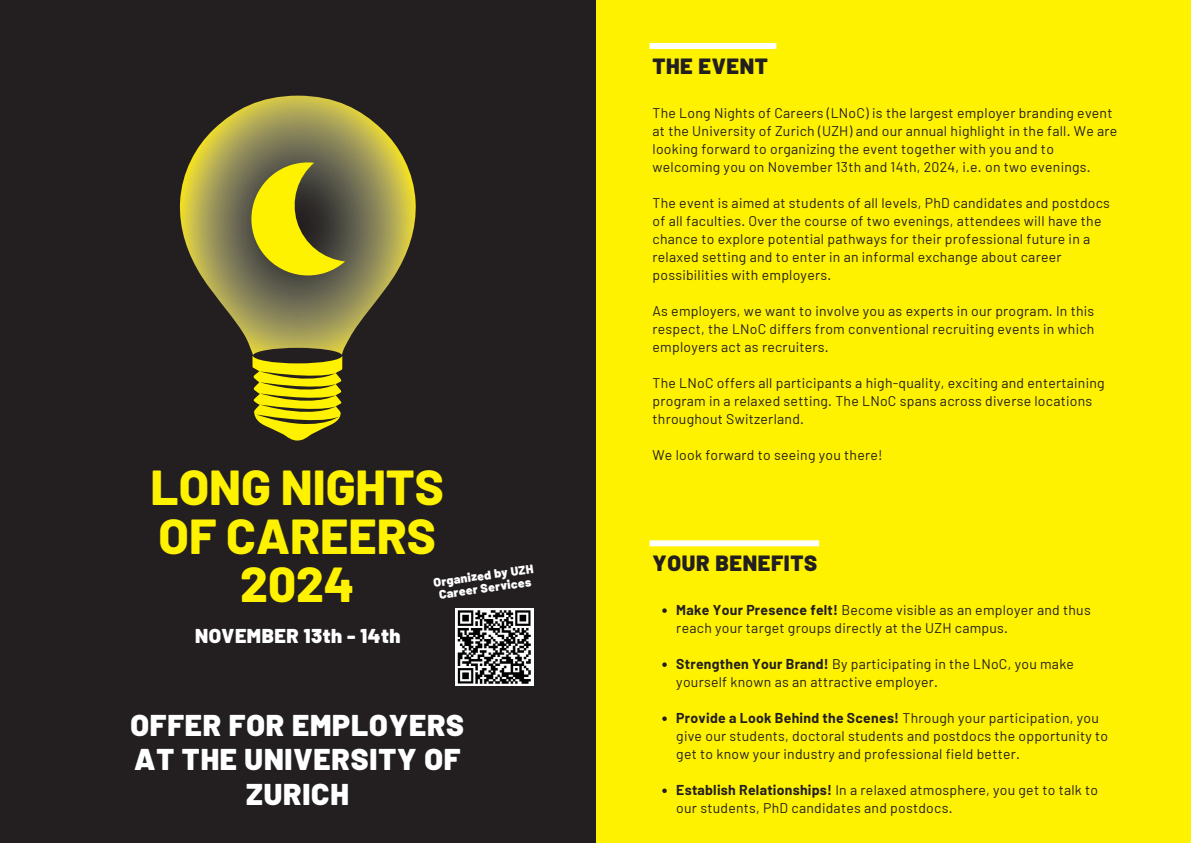
<style>
.page{position:relative;width:1191px;height:843px;background:#fff}
.page>*{position:absolute;margin:0;border:0;box-sizing:border-box;transform-origin:0 0}
.t1{font:800 49px/48.8px "Barlow";color:#fff200;text-align:center}
.t2{font:900 30px/34.5px "Barlow";letter-spacing:.03em;color:#fff;text-align:center}
.t3{font:900 22px "Barlow";letter-spacing:.03em;color:#231f20}
.t4{font:900 20px "Barlow";letter-spacing:.025em;color:#fff}
.t5{font:14px/18px "Barlow";letter-spacing:.02em;color:#231f20}
.t6{font:900 12.2px/12.7px "Barlow";color:#fff;text-align:center}
.s1{font-weight:700}
</style>
<div class="page">
<div style="left:0;top:0;width:595px;height:842px;background:#231f20"></div>
<img style="left:180px;top:96px;width:235px;height:259px">
<svg style="left:251px;top:162px;width:94px;height:114px;background:#9d9620"></svg>
<svg style="left:252px;top:356px;width:90px;height:84px"></svg>
<div style="left:595px;top:0;width:595px;height:842px;background:#fff200"></div>
<div style="left:649px;top:43px;width:127px;height:6px;background:#fff"></div>
<div style="left:649px;top:540px;width:170px;height:6px;background:#fff"></div>
<img style="left:456px;top:608px;width:78px;height:77px">
<svg style="left:662px;top:608px;width:4px;height:4px"></svg>
<svg style="left:662px;top:662px;width:4px;height:4px"></svg>
<svg style="left:662px;top:716px;width:4px;height:4px"></svg>
<svg style="left:662px;top:788px;width:4px;height:4px"></svg>
<p class="t1" style="left:151px;top:460px;width:295px">LONG NIGHTS<br>OF CAREERS<br>2024</p>
<h2 class="t6" style="left:432px;top:575px;width:102px;rotate:-8deg">Organized by UZH<br>Career Services</h2>
<h4 class="t4" style="left:195px;top:622px;width:207px">NOVEMBER 13th - 14th</h4>
<p class="t2" style="left:130px;top:706px;width:335px">OFFER FOR EMPLOYERS<br>AT THE UNIVERSITY OF<br>ZURICH</p>
<p class="t3" style="left:652px;top:52px;width:117px">THE EVENT</p>
<h3 class="t5" style="left:652px;top:103px;width:466px">The Long Nights of Careers (LNoC) is the largest employer branding event at the University of Zurich (UZH) and our annual highlight in the fall. We are looking forward to organizing the event together with you and to welcoming you on November 13th and 14th, 2024, i.e. on two evenings.</h3>
<h5 class="t5" style="left:652px;top:193px;width:459px">The event is aimed at students of all levels, PhD candidates and postdocs of all faculties. Over the course of two evenings, attendees will have the chance to explore potential pathways for their professional future in a relaxed setting and to enter in an informal exchange about career possibilities with employers.</h5>
<h5 class="t5" style="left:652px;top:301px;width:443px;text-align:justify">As employers, we want to involve you as experts in our program. In this respect, the LNoC differs from conventional recruiting events in which employers act as recruiters.</h5>
<h5 class="t5" style="left:652px;top:373px;width:453px">The LNoC offers all participants a high-quality, exciting and entertaining program in a relaxed setting. The LNoC spans across diverse locations throughout Switzerland.</h5>
<h5 class="t5" style="left:652px;top:445px;width:232px">We look forward to seeing you there!</h5>
<h5 class="t3" style="left:652px;top:549px;width:166px">YOUR BENEFITS</h5>
<h3 class="t5" style="left:676px;top:600px;width:416px"><span class="s1">Make Your Presence felt!</span> Become visible as an employer and thus reach your target groups directly at the UZH campus.</h3>
<p class="t5" style="left:676px;top:654px;width:399px"><span class="s1">Strengthen Your Brand!</span> By participating in the LNoC, you make yourself known as an attractive employer.</p>
<p class="t5" style="left:676px;top:708px;width:433px"><span class="s1">Provide a Look Behind the Scenes!</span> Through your participation, you give our students, doctoral students and postdocs the opportunity to get to know your industry and professional field better.</p>
<p class="t5" style="left:676px;top:780px;width:423px"><span class="s1">Establish Relationships!</span> In a relaxed atmosphere, you get to talk to our students, PhD candidates and postdocs.</p>
</div>
